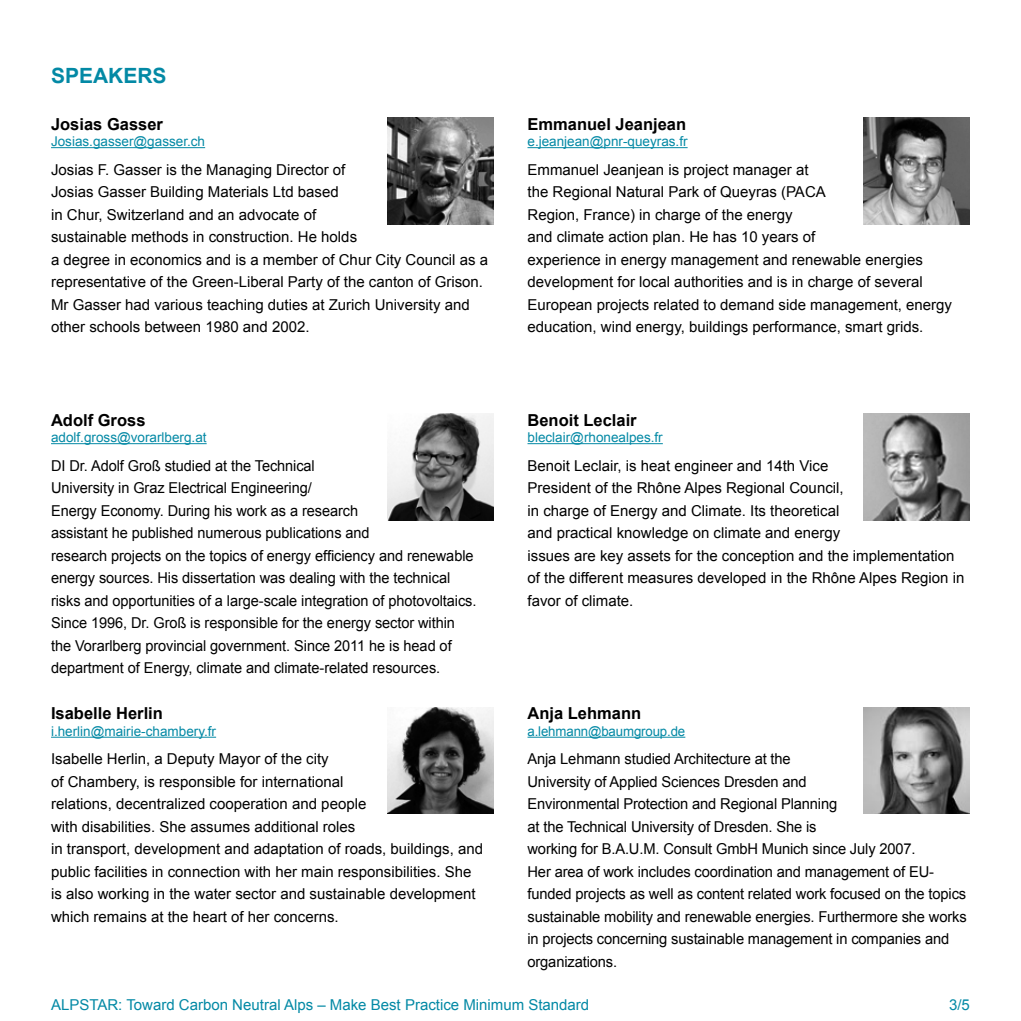
<style>
.page{position:relative;width:1021px;height:1021px;background:#fff}
.page>*{position:absolute;margin:0;border:0;box-sizing:border-box;transform-origin:0 0}
.t1{font:700 21px "Arial";color:#0389a5}
.t2{font:700 16.5px "Arial";color:#000}
.t3{font:15px/22.5px "Arial";color:#000}
.t4{font:15px "Arial";color:#0389a5}
.t5{font:13.5px "Arial";color:#0389a5}
</style>
<div class="page">
<hr style="left:51px;top:147px;width:154px;height:1px;background:#0389a5">
<img style="left:387px;top:118px;width:106px;height:106px">
<hr style="left:51px;top:443px;width:156px;height:1px;background:#0389a5">
<img style="left:387px;top:414px;width:106px;height:106px">
<hr style="left:527px;top:443px;width:136px;height:1px;background:#0389a5">
<img style="left:863px;top:414px;width:106px;height:106px">
<hr style="left:51px;top:736px;width:165px;height:1px;background:#0389a5">
<img style="left:387px;top:707px;width:106px;height:106px">
<hr style="left:527px;top:147px;width:160px;height:1px;background:#0389a5">
<img style="left:863px;top:118px;width:106px;height:106px">
<hr style="left:527px;top:736px;width:158px;height:1px;background:#0389a5">
<img style="left:863px;top:707px;width:106px;height:106px">
<h1 class="t1" style="left:51px;top:62px;width:115px">speakers</h1>
<p class="t2" style="left:51px;top:113px;width:114px">Josias Gasser</p>
<p class="t5" style="left:51px;top:133px;width:156px">Josias.gasser@gasser.ch</p>
<p class="t3" style="left:51px;top:158px;width:438px">Josias F. Gasser is the Managing Director of<br>Josias Gasser Building Materials Ltd based<br>in Chur, Switzerland and an advocate of<br>sustainable methods in construction. He holds<br>a degree in economics and is a member of Chur City Council as a representative of the Green-Liberal Party of the canton of Grison.<br>Mr Gasser had various teaching duties at Zurich University and other schools between 1980 and 2002.</p>
<p class="t2" style="left:51px;top:409px;width:96px">Adolf Gross</p>
<p class="t5" style="left:51px;top:428px;width:157px">adolf.gross@vorarlberg.at</p>
<p class="t3" style="left:51px;top:454px;width:427px">DI Dr. Adolf Groß studied at the Technical<br>University in Graz Electrical Engineering/<br>Energy Economy. During his work as a research<br>assistant he published numerous publications and<br>research projects on the topics of energy efficiency and renewable energy sources. His dissertation was dealing with the technical risks and opportunities of a large-scale integration of photovoltaics.<br>Since 1996, Dr. Groß is responsible for the energy sector within the Vorarlberg provincial government. Since 2011 he is head of department of Energy, climate and climate-related resources.</p>
<p class="t2" style="left:51px;top:702px;width:113px">Isabelle Herlin</p>
<p class="t5" style="left:51px;top:722px;width:166px">i.herlin@mairie-chambery.fr</p>
<p class="t3" style="left:51px;top:748px;width:433px">Isabelle Herlin, a Deputy Mayor of the city<br>of Chambery, is responsible for international<br>relations, decentralized cooperation and people<br>with disabilities. She assumes additional roles<br>in transport, development and adaptation of roads, buildings, and public facilities in connection with her main responsibilities. She is also working in the water sector and sustainable development which remains at the heart of her concerns.</p>
<p class="t2" style="left:527px;top:113px;width:160px">Emmanuel Jeanjean</p>
<p class="t5" style="left:527px;top:133px;width:162px">e.jeanjean@pnr-queyras.fr</p>
<p class="t3" style="left:527px;top:158px;width:426px">Emmanuel Jeanjean is project manager at<br>the Regional Natural Park of Queyras (PACA<br>Region, France) in charge of the energy<br>and climate action plan. He has 10 years of<br>experience in energy management and renewable energies development for local authorities and is in charge of several European projects related to demand side management, energy education, wind energy, buildings performance, smart grids.</p>
<p class="t2" style="left:527px;top:409px;width:111px">Benoit Leclair</p>
<p class="t5" style="left:527px;top:428px;width:137px">bleclair@rhonealpes.fr</p>
<p class="t3" style="left:527px;top:454px;width:438px">Benoit Leclair, is heat engineer and 14th Vice<br>President of the Rhône Alpes Regional Council,<br>in charge of Energy and Climate. Its theoretical<br>and practical knowledge on climate and energy<br>issues are key assets for the conception and the implementation of the different measures developed in the Rhône Alpes Region in favor of climate.</p>
<p class="t2" style="left:527px;top:702px;width:115px">Anja Lehmann</p>
<p class="t5" style="left:527px;top:722px;width:159px">a.lehmann@baumgroup.de</p>
<p class="t3" style="left:527px;top:748px;width:440px">Anja Lehmann studied Architecture at the<br>University of Applied Sciences Dresden and<br>Environmental Protection and Regional Planning<br>at the Technical University of Dresden. She is<br>working for B.A.U.M. Consult GmbH Munich since July 2007.<br>Her area of work includes coordination and management of EU&shy;funded projects as well as content related work focused on the topics sustainable mobility and renewable energies. Furthermore she works in projects concerning sustainable management in companies and organizations.</p>
<p class="t4" style="left:51px;top:994px;width:21px">Alpstar</p>
<p class="t4" style="left:118px;top:994px;width:472px">: Toward Carbon Neutral Alps – Make Best Practice Minimum Standard</p>
<p class="t4" style="left:949px;top:994px;width:22px">3/5</p>
</div>
